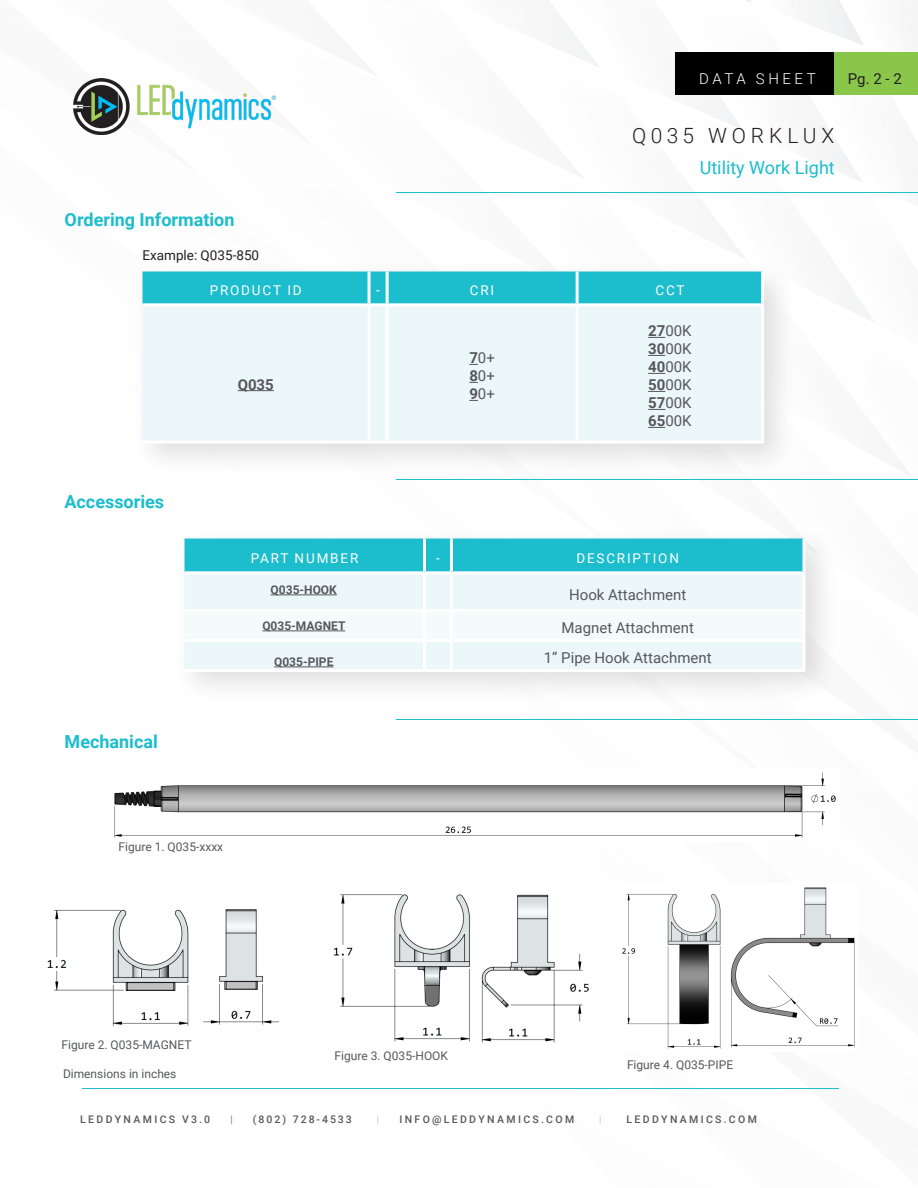
<style>
.page{position:relative;width:918px;height:1188px;background:#fff}
.page>*{position:absolute;margin:0;border:0;box-sizing:border-box;transform-origin:0 0}
.t1{font:300 21px "Roboto";letter-spacing:.235em;color:#231f20}
.t2{font:700 18px "Roboto";color:#1cbdcc}
.t3{font:18px "Roboto";color:#1cbdcc}
.t4{font:15px "Roboto";color:#57585a}
.t5{font:300 15px "Roboto";letter-spacing:.235em;color:#fff}
.t6{font:15px "Roboto";color:#231f20}
.t7{font:700 15px "Roboto";color:#57585a}
.t8{font:13.5px "Roboto";letter-spacing:.135em;color:#fff}
.t9{font:13.5px "Roboto";color:#231f20}
.t10{font:12px "Roboto";color:#57585a}
.t11{font:700 12px "Roboto";color:#57585a}
.t12{font:500 10.5px "Roboto";letter-spacing:.225em;color:#57585a}
.t13{font:500 10.5px "Roboto";letter-spacing:.19em;color:#57585a}
.t14{font:300 10.5px "Roboto";color:#a2d06c}
.t15{font:300 10.5px "Roboto";color:#57585a}
.s1{font-weight:700}
</style>
<div class="page">
<img style="left:685px;top:719px;width:149px;height:1px">
<img style="left:579px;top:479px;width:61px;height:1px">
<img style="left:834px;top:719px;width:84px;height:1px">
<img style="left:769px;top:479px;width:129px;height:1px">
<img style="left:898px;top:470px;width:16px;height:10px">
<img style="left:639px;top:0;width:113px;height:118px">
<img style="left:733px;top:115px;width:19px;height:15px">
<img style="left:737px;top:0;width:90px;height:46px">
<img style="left:752px;top:3px;width:75px;height:50px">
<img style="left:827px;top:0;width:21px;height:53px">
<img style="left:848px;top:17px;width:17px;height:36px">
<img style="left:865px;top:52px;width:53px;height:69px">
<img style="left:73px;top:78px;width:203px;height:57px">
<div style="left:675px;top:53px;width:243px;height:42px;background:#000"></div>
<div style="left:835px;top:53px;width:83px;height:42px;background:#8ac649"></div>
<hr style="left:396px;top:192px;width:522px;height:1px;background:#1cbdcc">
<div style="left:130px;top:259px;width:667px;height:218px;background:#231f20;opacity:.14"></div>
<div style="left:142px;top:272px;width:619px;height:31px;background:#1cbdcc"></div>
<div style="left:142px;top:306px;width:619px;height:135px;background:#ebf7f9"></div>
<hr style="left:368px;top:271px;width:3px;height:32px;background:#fff">
<hr style="left:386px;top:271px;width:3px;height:32px;background:#fff">
<hr style="left:576px;top:271px;width:3px;height:32px;background:#fff">
<hr style="left:761px;top:271px;width:3px;height:32px;background:#fff">
<hr style="left:142px;top:303px;width:227px;height:3px;background:#fff">
<hr style="left:142px;top:441px;width:227px;height:3px;background:#fff">
<hr style="left:369px;top:303px;width:18px;height:3px;background:#fff">
<hr style="left:368px;top:306px;width:3px;height:135px;background:#fff">
<hr style="left:387px;top:303px;width:190px;height:3px;background:#fff">
<hr style="left:386px;top:306px;width:3px;height:135px;background:#fff">
<hr style="left:577px;top:303px;width:187px;height:3px;background:#fff">
<hr style="left:576px;top:306px;width:3px;height:135px;background:#fff">
<hr style="left:761px;top:306px;width:3px;height:135px;background:#fff">
<hr style="left:369px;top:441px;width:18px;height:3px;background:#fff">
<hr style="left:387px;top:441px;width:190px;height:3px;background:#fff">
<hr style="left:577px;top:441px;width:187px;height:3px;background:#fff">
<hr style="left:238px;top:390px;width:36px;height:1px;background:#57585a">
<svg style="left:648px;top:337px;width:17px;height:1px"></svg>
<svg style="left:648px;top:355px;width:17px;height:1px"></svg>
<svg style="left:648px;top:373px;width:17px;height:1px"></svg>
<svg style="left:648px;top:391px;width:17px;height:1px"></svg>
<svg style="left:648px;top:409px;width:17px;height:1px"></svg>
<svg style="left:648px;top:427px;width:17px;height:1px"></svg>
<hr style="left:396px;top:720px;width:522px;height:1px;background:#1cbdcc">
<hr style="left:396px;top:480px;width:522px;height:1px;background:#1cbdcc">
<div style="left:172px;top:526px;width:667px;height:179px;background:#231f20;opacity:.14"></div>
<div style="left:184px;top:538px;width:620px;height:33px;background:#1cbdcc"></div>
<div style="left:184px;top:574px;width:618px;height:95px;background:#ebf7f9"></div>
<div style="left:184px;top:612px;width:618px;height:27px;background:#f4fbfb"></div>
<hr style="left:423px;top:539px;width:3px;height:32px;background:#fff">
<hr style="left:450px;top:539px;width:3px;height:32px;background:#fff">
<svg style="left:802px;top:539px;width:4px;height:32px"></svg>
<hr style="left:184px;top:571px;width:240px;height:3px;background:#fff">
<hr style="left:184px;top:609px;width:240px;height:3px;background:#fff">
<hr style="left:184px;top:639px;width:240px;height:3px;background:#fff">
<hr style="left:184px;top:669px;width:240px;height:3px;background:#fff">
<hr style="left:424px;top:571px;width:27px;height:3px;background:#fff">
<hr style="left:423px;top:574px;width:3px;height:35px;background:#fff">
<hr style="left:451px;top:571px;width:354px;height:3px;background:#fff">
<hr style="left:450px;top:574px;width:3px;height:35px;background:#fff">
<hr style="left:802px;top:574px;width:4px;height:35px;background:#f6fbfc">
<hr style="left:424px;top:609px;width:27px;height:3px;background:#fff">
<hr style="left:423px;top:612px;width:3px;height:27px;background:#fff">
<hr style="left:451px;top:609px;width:354px;height:3px;background:#fff">
<hr style="left:450px;top:612px;width:3px;height:27px;background:#fff">
<svg style="left:802px;top:612px;width:4px;height:27px"></svg>
<hr style="left:424px;top:639px;width:27px;height:3px;background:#fff">
<hr style="left:423px;top:642px;width:3px;height:27px;background:#fff">
<hr style="left:451px;top:639px;width:354px;height:3px;background:#fff">
<hr style="left:450px;top:642px;width:3px;height:27px;background:#fff">
<svg style="left:802px;top:642px;width:4px;height:27px"></svg>
<hr style="left:424px;top:669px;width:27px;height:3px;background:#fff">
<hr style="left:451px;top:669px;width:354px;height:3px;background:#fff">
<hr style="left:271px;top:595px;width:66px;height:1px;background:#57585a">
<hr style="left:262px;top:631px;width:83px;height:1px;background:#57585a">
<hr style="left:274px;top:667px;width:59px;height:1px;background:#57585a">
<img style="left:114px;top:772px;width:722px;height:66px">
<img style="left:47px;top:909px;width:233px;height:117px">
<img style="left:333px;top:894px;width:256px;height:149px">
<img style="left:622px;top:887px;width:233px;height:162px">
<hr style="left:82px;top:1088px;width:756px;height:1px;background:#1cbdcc">
<p class="t5" style="left:699px;top:68px;width:118px">DATA SHEET</p>
<p class="t6" style="left:848px;top:68px;width:55px">Pg. 2 - 2</p>
<p class="t2" style="left:65px;top:207px;width:171px">Ordering Information</p>
<p class="t9" style="left:142px;top:246px;width:118px">Example: Q035-850</p>
<p class="t1" style="left:632px;top:121px;width:204px">Q035 WORKLUX</p>
<p class="t3" style="left:700px;top:155px;width:137px">Utility Work Light</p>
<p class="t8" style="left:210px;top:281px;width:94px">PRODUCT ID</p>
<p class="t8" style="left:376px;top:281px;width:5px">-</p>
<p class="t8" style="left:470px;top:281px;width:26px">CRI</p>
<p class="t8" style="left:655px;top:281px;width:31px">CCT</p>
<p class="t2" style="left:64px;top:489px;width:101px">Accessories</p>
<p class="t2" style="left:65px;top:729px;width:95px">Mechanical</p>
<p class="t7" style="left:238px;top:374px;width:38px">Q035</p>
<p class="t4" style="left:469px;top:347px;width:27px"><span class="s1">7</span>0+</p>
<p class="t4" style="left:469px;top:365px;width:27px"><span class="s1">8</span>0+</p>
<p class="t4" style="left:469px;top:383px;width:27px"><span class="s1">9</span>0+</p>
<p class="t4" style="left:648px;top:320px;width:45px"><span class="s1">27</span>00K</p>
<p class="t4" style="left:648px;top:338px;width:45px"><span class="s1">30</span>00K</p>
<p class="t4" style="left:648px;top:356px;width:45px"><span class="s1">40</span>00K</p>
<p class="t4" style="left:648px;top:374px;width:45px"><span class="s1">50</span>00K</p>
<p class="t4" style="left:648px;top:392px;width:45px"><span class="s1">57</span>00K</p>
<p class="t4" style="left:648px;top:410px;width:45px"><span class="s1">65</span>00K</p>
<p class="t8" style="left:251px;top:548px;width:109px">PART NUMBER</p>
<p class="t8" style="left:436px;top:548px;width:5px">-</p>
<p class="t8" style="left:576px;top:548px;width:104px">DESCRIPTION</p>
<p class="t11" style="left:271px;top:581px;width:68px">Q035-HOOK</p>
<p class="t4" style="left:569px;top:584px;width:119px">Hook Attachment</p>
<p class="t11" style="left:262px;top:617px;width:85px">Q035-MAGNET</p>
<p class="t4" style="left:561px;top:618px;width:134px">Magnet Attachment</p>
<p class="t11" style="left:274px;top:653px;width:61px">Q035-PIPE</p>
<p class="t4" style="left:544px;top:648px;width:169px">1” Pipe Hook Attachment</p>
<p class="t10" style="left:118px;top:838px;width:106px">Figure 1. Q035-xxxx</p>
<p class="t10" style="left:62px;top:1036px;width:132px">Figure 2. Q035-MAGNET</p>
<p class="t10" style="left:63px;top:1065px;width:115px">Dimensions in inches</p>
<p class="t10" style="left:334px;top:1047px;width:115px">Figure 3. Q035-HOOK</p>
<p class="t10" style="left:627px;top:1056px;width:108px">Figure 4. Q035-PIPE</p>
<p class="t12" style="left:80px;top:1112px;width:131px">LEDDYNAMICS V3.0</p>
<p class="t15" style="left:230px;top:1112px;width:4px">|</p>
<p class="t13" style="left:253px;top:1112px;width:100px">(802) 728-4533</p>
<p class="t14" style="left:377px;top:1112px;width:4px">|</p>
<p class="t12" style="left:399px;top:1112px;width:176px">INFO@LEDDYNAMICS.COM</p>
<p class="t14" style="left:599px;top:1112px;width:4px">|</p>
<p class="t12" style="left:626px;top:1112px;width:132px">LEDDYNAMICS.COM</p>
</div>
